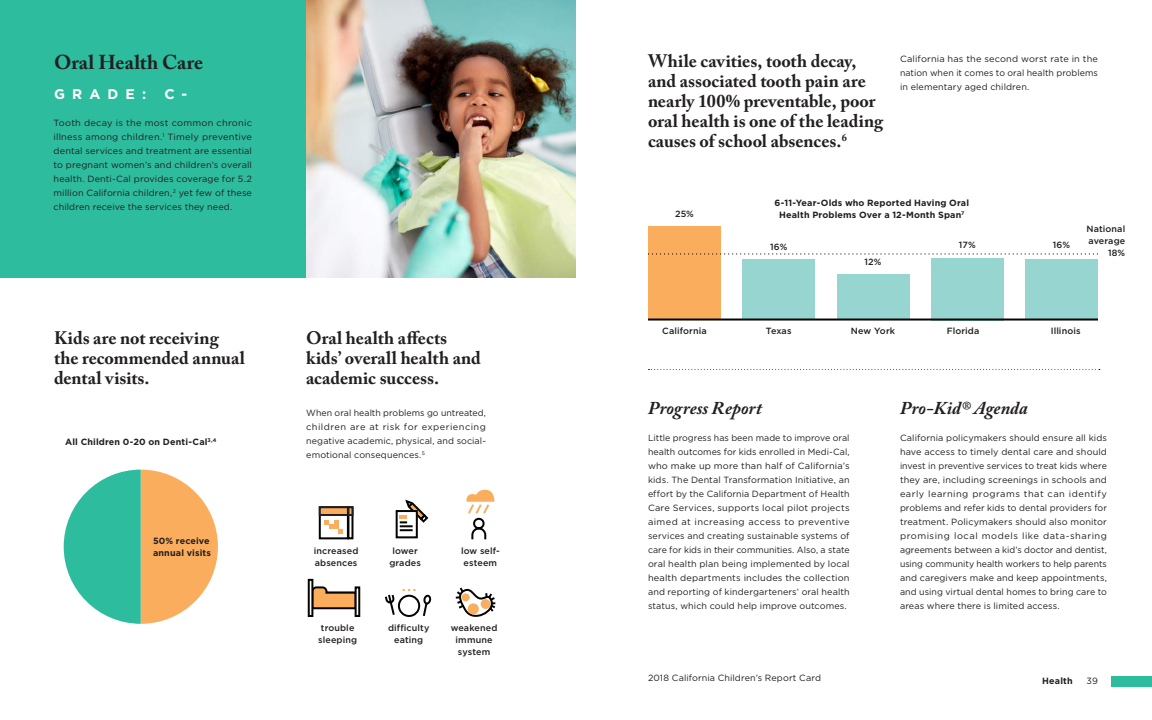
<style>
.page{position:relative;width:1152px;height:720px;background:#fff}
.page>*{position:absolute;margin:0;border:0;box-sizing:border-box;transform-origin:0 0}
.t1{font:700 20px "Adobe Caslon Pro";letter-spacing:.005em;color:#231f20}
.t2{font:700 18px/20px "Adobe Caslon Pro";color:#231f20}
.t3{font:italic 700 18px "Adobe Caslon Pro";letter-spacing:.005em;color:#231f20}
.t4{font:700 14px "Gotham";letter-spacing:.51em;color:#fff}
.t5{font:9px/14px "Gotham";letter-spacing:.01em;color:#231f20;text-align:justify}
.t6{font:500 9px/12px "Gotham";letter-spacing:.01em;color:#231f20}
.t7{font:700 9px/12px "Gotham";letter-spacing:.015em;color:#231f20;text-align:center}
</style>
<div class="page">
<img style="left:306px;top:0;width:270px;height:278px">
<div style="left:0;top:0;width:306px;height:278px;background:#2dbc9e"></div>
<svg style="left:384px;top:589px;width:48px;height:28px"></svg>
<svg style="left:313px;top:585px;width:42px;height:25px"></svg>
<svg style="left:308px;top:579px;width:5px;height:38px"></svg>
<svg style="left:355px;top:586px;width:5px;height:31px"></svg>
<svg style="left:455px;top:587px;width:41px;height:30px"></svg>
<div style="left:648px;top:226px;width:73px;height:93px;background:#faae5d"></div>
<div style="left:742px;top:260px;width:73px;height:59px;background:#96d5d0"></div>
<div style="left:837px;top:275px;width:72px;height:44px;background:#96d5d0"></div>
<div style="left:931px;top:258px;width:73px;height:63px;background:#96d5d0"></div>
<div style="left:1025px;top:260px;width:73px;height:59px;background:#96d5d0"></div>
<hr style="left:648px;top:319px;width:450px;height:2px;background:#040503">
<svg style="left:648px;top:254px;width:450px;height:1px"></svg>
<div style="left:1112px;top:677px;width:40px;height:10px;background:#2dbc9e"></div>
<svg style="left:648px;top:369px;width:452px;height:1px"></svg>
<svg style="left:395px;top:499px;width:34px;height:40px"></svg>
<div style="left:319px;top:506px;width:30px;height:33px;border:2px solid #040503"></div>
<div style="left:320px;top:507px;width:28px;height:8px;background:#faae5d"></div>
<div style="left:319px;top:506px;width:30px;height:10px;border:2px solid #231f20"></div>
<div style="left:347px;top:506px;width:6px;height:33px;border:2px solid #040503"></div>
<svg style="left:324px;top:507px;width:28px;height:27px"></svg>
<div style="left:347px;top:506px;width:6px;height:10px;border:2px solid #231f20"></div>
<svg style="left:466px;top:490px;width:29px;height:50px"></svg>
<svg style="left:64px;top:470px;width:154px;height:154px"></svg>
<h1 class="t1" style="left:54px;top:50px;width:151px">Oral Health Care</h1>
<h3 class="t4" style="left:54px;top:86px;width:94px">GRADE:</h3>
<h3 class="t4" style="left:165px;top:86px;width:24px">C -</h3>
<p class="t5" style="left:54px;top:116px;width:200px">Tooth decay is the most common chronic illness among children.<sup>1</sup> Timely preventive dental services and treatment are essential to pregnant women’s and children’s overall health. Denti-Cal provides coverage for 5.2 million California children,<sup>2</sup> yet few of these children receive the services they need.</p>
<h2 class="t2" style="left:54px;top:328px;width:193px">Kids are not receiving the recommended annual dental visits.</h2>
<p class="t7" style="left:65px;top:436px;width:153px">All Children 0-20 on Denti-Cal<sup>3,4</sup></p>
<p class="t7" style="left:153px;top:534px;width:60px;text-align:left">50% receive annual visits</p>
<h2 class="t2" style="left:306px;top:328px;width:176px">Oral health affects kids’ overall health and academic success.</h2>
<p class="t5" style="left:306px;top:406px;width:181px">When oral health problems go untreated, children are at risk for experiencing negative academic, physical, and social&shy;emotional consequences.<sup>5</sup></p>
<p class="t6" style="left:314px;top:544px;width:46px">increased absences</p>
<p class="t6" style="left:318px;top:622px;width:40px">trouble sleeping</p>
<p class="t6" style="left:389px;top:544px;width:33px;text-align:center">lower grades</p>
<p class="t6" style="left:461px;top:545px;width:40px">low self&shy;esteem</p>
<p class="t6" style="left:388px;top:622px;width:43px;text-align:center">difficulty eating</p>
<p class="t6" style="left:451px;top:622px;width:48px;text-align:center">weakened immune system</p>
<h2 class="t2" style="left:648px;top:51px;width:237px">While cavities, tooth decay, and associated tooth pain are nearly 100% preventable, poor oral health is one of the leading causes of school absences.<sup>6</sup></h2>
<p class="t5" style="left:900px;top:51px;width:200px">California has the second worst rate in the nation when it comes to oral health problems in elementary aged children.</p>
<p class="t6" style="left:675px;top:207px;width:20px">25%</p>
<p class="t6" style="left:662px;top:324px;width:46px">California</p>
<p class="t7" style="left:775px;top:197px;width:196px">6-11-Year-Olds who Reported Having Oral<br>Health Problems Over a 12-Month Span<sup>7</sup></p>
<p class="t6" style="left:770px;top:241px;width:19px">16%</p>
<p class="t6" style="left:865px;top:255px;width:18px">12%</p>
<p class="t6" style="left:959px;top:238px;width:18px">17%</p>
<p class="t6" style="left:1053px;top:238px;width:19px">16%</p>
<p class="t6" style="left:1086px;top:223px;width:40px;text-align:right">National average<br>18%</p>
<p class="t6" style="left:766px;top:324px;width:27px">Texas</p>
<p class="t6" style="left:851px;top:324px;width:46px">New York</p>
<p class="t6" style="left:947px;top:324px;width:34px">Florida</p>
<p class="t6" style="left:1051px;top:324px;width:31px">Illinois</p>
<h2 class="t3" style="left:648px;top:397px;width:115px">Progress Report</h2>
<h2 class="t3" style="left:900px;top:397px;width:129px">Pro-Kid® Agenda</h2>
<p class="t5" style="left:648px;top:431px;width:203px">Little progress has been made to improve oral health outcomes for kids enrolled in Medi-Cal, who make up more than half of California’s kids. The Dental Transformation Initiative, an effort by the California Department of Health Care Services, supports local pilot projects aimed at increasing access to preventive services and creating sustainable systems of care for kids in their communities. Also, a state oral health plan being implemented by local health departments includes the collection and reporting of kindergarteners’ oral health status, which could help improve outcomes.</p>
<p class="t5" style="left:900px;top:431px;width:209px">California policymakers should ensure all kids have access to timely dental care and should invest in preventive services to treat kids where they are, including screenings in schools and early learning programs that can identify problems and refer kids to dental providers for treatment. Policymakers should also monitor promising local models like data-sharing agreements between a kid’s doctor and dentist, using community health workers to help parents and caregivers make and keep appointments, and using virtual dental homes to bring care to areas where there is limited access.</p>
<p class="t5" style="left:648px;top:671px;width:175px">2018 California Children’s Report Card</p>
<p class="t7" style="left:1042px;top:675px;width:32px">Health</p>
<p class="t5" style="left:1087px;top:674px;width:13px">39</p>
</div>
